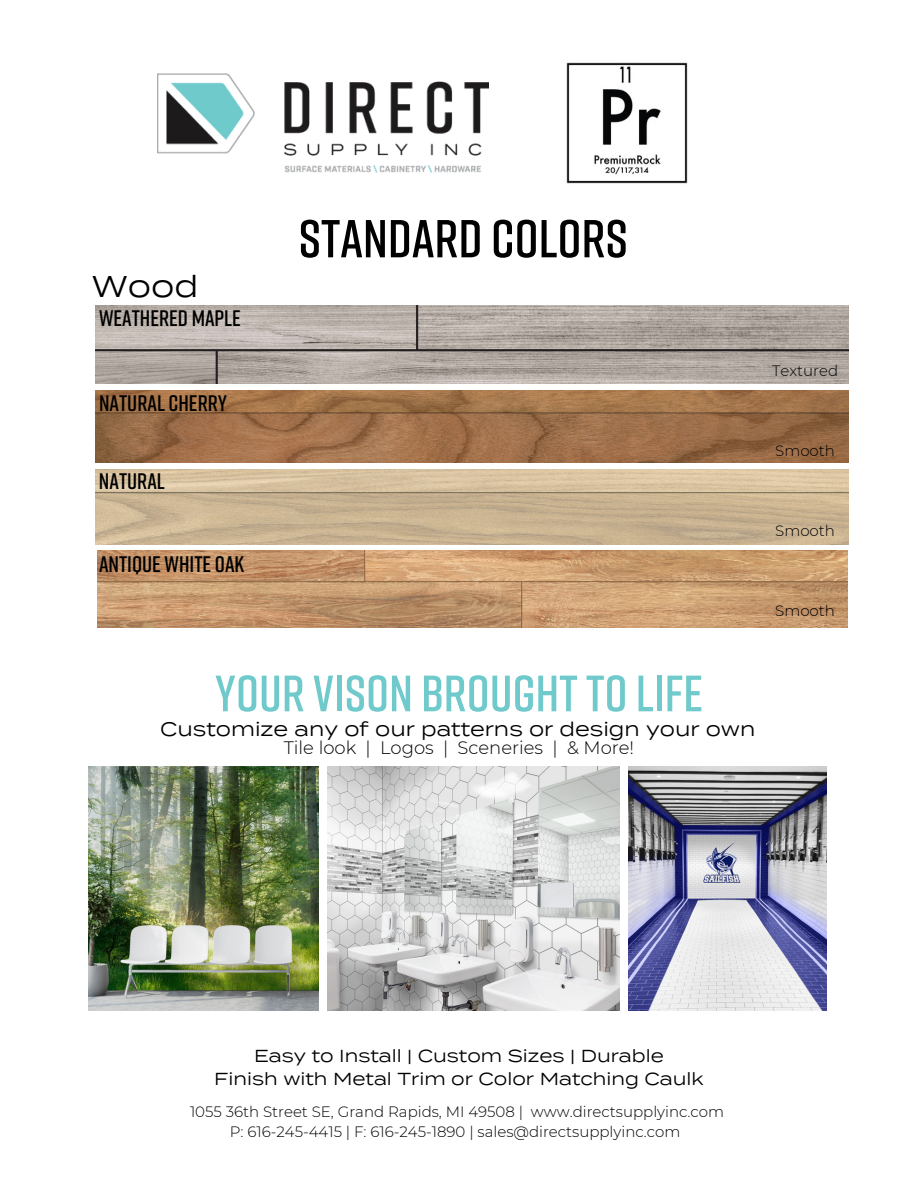
<style>
.page{position:relative;width:918px;height:1188px;background:#fff}
.page>*{position:absolute;margin:0;border:0;box-sizing:border-box;transform-origin:0 0}
.t1{font:600 53.25px "Rift";color:#000}
.t2{font:600 51px "Rift";color:#70cacb}
.t3{font:30px "Termina";color:#000}
.t4{font:600 22.5px "Rift";color:#000}
.t5{font:19.5px "Termina";color:#000}
.t6{font:300 18px "Montserrat";color:#000}
.t7{font:17.4px/23.7px "Termina";color:#000;text-align:center}
.t8{font:300 15px "Montserrat";color:#000}
</style>
<div class="page">
<img style="left:158px;top:73px;width:331px;height:99px">
<img style="left:566px;top:62px;width:122px;height:122px">
<img style="left:95px;top:306px;width:753px;height:77px">
<img style="left:95px;top:470px;width:753px;height:74px">
<img style="left:95px;top:390px;width:753px;height:72px">
<img style="left:98px;top:550px;width:750px;height:78px">
<img style="left:328px;top:767px;width:291px;height:243px">
<img style="left:89px;top:767px;width:229px;height:244px">
<img style="left:628px;top:767px;width:198px;height:244px">
<p class="t3" style="left:92px;top:269px;width:108px">Wood</p>
<h1 class="t4" style="left:99px;top:304px;width:144px">WEATHERED MAPLE</h1>
<p class="t4" style="left:99px;top:388px;width:130px">NATURAL CHERRY</p>
<p class="t4" style="left:99px;top:467px;width:67px">NATURAL</p>
<h3 class="t4" style="left:99px;top:550px;width:147px">ANTIQUE WHITE OAK</h3>
<h4 class="t1" style="left:299px;top:205px;width:331px">STANDARD COLORS</h4>
<h5 class="t8" style="left:772px;top:362px;width:68px">Textured</h5>
<p class="t8" style="left:775px;top:441px;width:61px">Smooth</p>
<p class="t8" style="left:775px;top:522px;width:61px">Smooth</p>
<p class="t8" style="left:775px;top:601px;width:61px">Smooth</p>
<p class="t2" style="left:215px;top:661px;width:490px">YOUR VISON BROUGHT TO LIFE</p>
<h3 class="t5" style="left:160px;top:717px;width:597px">Customize any of our patterns or design your own</h3>
<p class="t6" style="left:284px;top:736px;width:352px">Tile look | Logos | Sceneries | &amp; More!</p>
<h4 class="t7" style="left:214px;top:1044px;width:491px">Easy to Install | Custom Sizes | Durable<br>Finish with Metal Trim or Color Matching Caulk</h4>
<p class="t8" style="left:190px;top:1102px;width:536px">1055 36th Street SE, Grand Rapids, MI 49508 | www.directsupplyinc.com</p>
<h3 class="t8" style="left:230px;top:1123px;width:452px">P: 616-245-4415 | F: 616-245-1890 | sales@directsupplyinc.com</h3>
</div>
